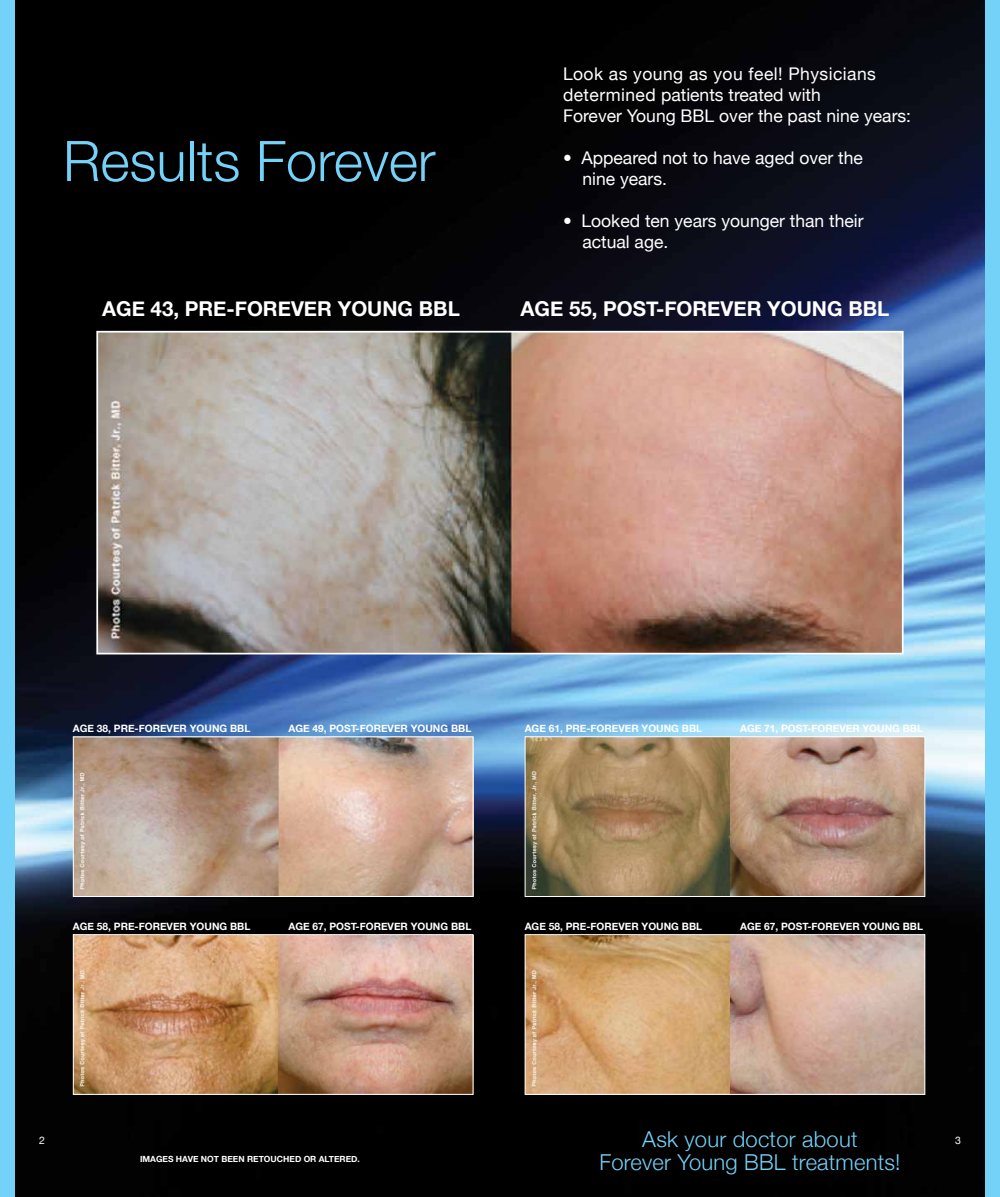
<style>
.page{position:relative;width:1000px;height:1197px;background:#fff}
.page>*{position:absolute;margin:0;border:0;box-sizing:border-box;transform-origin:0 0}
.t1{font:300 56px "Helvetica Neue";color:#74d1f7}
.t2{font:300 21.88px/22.8px "Helvetica Neue";letter-spacing:.01em;color:#74d1f7;text-align:center}
.t3{font:700 20.47px "Helvetica Neue";color:#fff}
.t4{font:17.5px/21px "Helvetica Neue";color:#fff}
.t5{font:10.5px "Helvetica Neue";color:#fff}
.t6{font:700 10.15px "Helvetica Neue";color:#fff}
.t7{font:700 8.58px "Helvetica Neue";color:#fff}
</style>
<div class="page">
<div style="left:0;top:0;width:15px;height:1197px;background:#74d1f7"></div>
<div style="left:985px;top:0;width:15px;height:1197px;background:#74d1f7"></div>
<img style="left:15px;top:0;width:970px;height:1197px">
<img style="left:75px;top:738px;width:396px;height:157px">
<div style="left:73px;top:736px;width:400px;height:161px;border:1px solid #fff"></div>
<img style="left:527px;top:738px;width:396px;height:157px">
<div style="left:525px;top:736px;width:400px;height:161px;border:1px solid #fff"></div>
<img style="left:527px;top:936px;width:396px;height:157px">
<div style="left:525px;top:934px;width:400px;height:161px;border:1px solid #fff"></div>
<img style="left:75px;top:936px;width:396px;height:157px">
<div style="left:73px;top:934px;width:400px;height:161px;border:1px solid #fff"></div>
<img style="left:99px;top:334px;width:802px;height:317px">
<div style="left:96px;top:331px;width:808px;height:323px;border:2px solid #fff"></div>
<h1 class="t1" style="left:63px;top:116px;width:374px">Results Forever</h1>
<h3 class="t4" style="left:563px;top:62px;width:350px">Look as young as you feel! Physicians determined patients treated with<br>Forever Young BBL over the past nine years:</h3>
<h3 class="t4" style="left:582px;top:146px;width:282px;text-indent:-19px">• Appeared not to have aged over the nine years.</h3>
<h3 class="t4" style="left:582px;top:209px;width:283px;text-indent:-19px">• Looked ten years younger than their actual age.</h3>
<h3 class="t3" style="left:102px;top:290px;width:160px">AGE 43, PRE-FOREVER</h3>
<h3 class="t3" style="left:338px;top:290px;width:30px">YOUNG</h3>
<h3 class="t3" style="left:419px;top:290px;width:42px">BBL</h3>
<h3 class="t3" style="left:521px;top:290px;width:16px">AGE</h3>
<h3 class="t3" style="left:569px;top:290px;width:49px">55, POST</h3>
<h3 class="t3" style="left:656px;top:290px;width:36px">-FOREVER</h3>
<h3 class="t3" style="left:767px;top:290px;width:30px">YOUNG</h3>
<h3 class="t3" style="left:848px;top:290px;width:42px">BBL</h3>
<p class="t6" style="left:73px;top:719px;width:80px">AGE 38, PRE-FOREVER</p>
<p class="t6" style="left:190px;top:719px;width:16px">YOUNG</p>
<p class="t6" style="left:230px;top:719px;width:22px">BBL</p>
<p class="t6" style="left:288px;top:719px;width:8px">AGE</p>
<p class="t6" style="left:312px;top:719px;width:62px">49, POST-FOREVER</p>
<p class="t6" style="left:411px;top:719px;width:16px">YOUNG</p>
<p class="t6" style="left:451px;top:719px;width:22px">BBL</p>
<p class="t6" style="left:525px;top:719px;width:8px">AGE</p>
<p class="t6" style="left:549px;top:719px;width:56px">61, PRE-FOREVER</p>
<p class="t6" style="left:642px;top:719px;width:16px">YOUNG</p>
<p class="t6" style="left:682px;top:719px;width:22px">BBL</p>
<p class="t6" style="left:740px;top:719px;width:86px">AGE 71, POST-FOREVER</p>
<p class="t6" style="left:862px;top:719px;width:16px">YOUNG</p>
<p class="t6" style="left:903px;top:719px;width:22px">BBL</p>
<p class="t6" style="left:73px;top:917px;width:8px">AGE</p>
<p class="t6" style="left:97px;top:917px;width:56px">58, PRE-FOREVER</p>
<p class="t6" style="left:190px;top:917px;width:16px">YOUNG</p>
<p class="t6" style="left:230px;top:917px;width:22px">BBL</p>
<p class="t6" style="left:288px;top:917px;width:8px">AGE</p>
<p class="t6" style="left:312px;top:917px;width:62px">67, POST-FOREVER</p>
<p class="t6" style="left:411px;top:917px;width:16px">YOUNG</p>
<p class="t6" style="left:451px;top:917px;width:22px">BBL</p>
<p class="t6" style="left:525px;top:917px;width:8px">AGE</p>
<p class="t6" style="left:549px;top:917px;width:56px">58, PRE-FOREVER</p>
<p class="t6" style="left:642px;top:917px;width:16px">YOUNG</p>
<p class="t6" style="left:682px;top:917px;width:22px">BBL</p>
<p class="t6" style="left:740px;top:917px;width:8px">AGE</p>
<p class="t6" style="left:764px;top:917px;width:62px">67, POST-FOREVER</p>
<p class="t6" style="left:862px;top:917px;width:16px">YOUNG</p>
<p class="t6" style="left:903px;top:917px;width:22px">BBL</p>
<h2 class="t2" style="left:599px;top:1126px;width:303px">Ask your doctor about<br>Forever Young BBL treatments!</h2>
<p class="t5" style="left:39px;top:1131px;width:7px">2</p>
<p class="t5" style="left:955px;top:1131px;width:7px">3</p>
<p class="t7" style="left:140px;top:1151px;width:221px">IMAGES HAVE NOT BEEN RETOUCHED OR ALTERED.</p>
</div>
